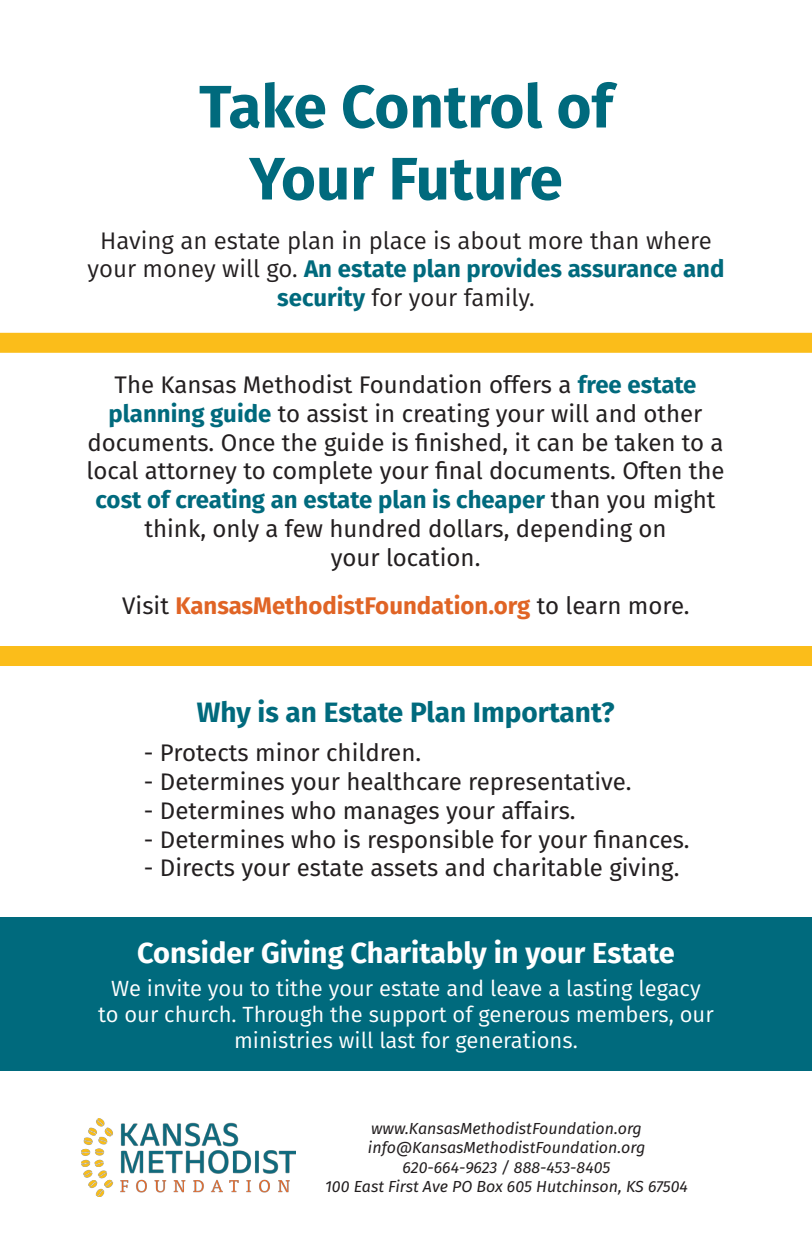
<style>
.page{position:relative;width:812px;height:1244px;background:#fff}
.page>*{position:absolute;margin:0;border:0;box-sizing:border-box;transform-origin:0 0}
.t1{font:700 60px/72px "Fira Sans";color:#006a7d;text-align:center}
.t2{font:700 29px "Fira Sans";color:#fff}
.t3{font:700 28px "Fira Sans";color:#006a7d}
.t4{font:24px/28.8px "Fira Sans";color:#231f20;text-align:center}
.t5{font:24px/28.8px "Fira Sans";color:#231f20;text-align:center}
.t6{font:700 24px "Fira Sans";color:#e06425}
.t7{font:22px/26.4px "Fira Sans";color:#fff;text-align:center}
.t8{font:italic 16px/19.2px "Fira Sans";color:#231f20;text-align:center}
.s1{font-weight:700;color:#006a7d}
.s2{font-weight:400;color:#231f20}
</style>
<div class="page">
<div style="left:0;top:918px;width:812px;height:153px;background:#006a7d"></div>
<div style="left:0;top:646px;width:812px;height:20px;background:#fbbd1a"></div>
<div style="left:0;top:333px;width:812px;height:20px;background:#fbbd1a"></div>
<img style="left:81px;top:1118px;width:215px;height:78px">
<h1 class="t1" style="left:199px;top:66px;width:415px">Take Control of<br>Your Future</h1>
<p class="t5" style="left:88px;top:225px;width:638px">Having an estate plan in place is about more than where your money will go. <span class="s1">An estate plan provides assurance and security</span> for your family.</p>
<p class="t4" style="left:87px;top:370px;width:640px">The Kansas Methodist Foundation offers a <span class="s1">free estate planning guide</span> to assist in creating your will and other documents. Once the guide is finished, it can be taken to a local attorney to complete your final documents. Often the <span class="s1">cost of creating an estate plan is cheaper</span> than you might think, only a few hundred dollars, depending on<br>your location.</p>
<p class="t6" style="left:122px;top:586px;width:569px"><span class="s2">Visit</span> KansasMethodistFoundation.org <span class="s2">to learn more.</span></p>
<p class="t3" style="left:197px;top:688px;width:419px">Why is an Estate Plan Important?</p>
<p class="t4" style="left:144px;top:738px;width:279px">- Protects minor children.</p>
<p class="t4" style="left:144px;top:767px;width:489px">- Determines your healthcare representative.</p>
<p class="t4" style="left:144px;top:795px;width:433px">- Determines who manages your affairs.</p>
<p class="t4" style="left:144px;top:824px;width:547px">- Determines who is responsible for your finances.</p>
<p class="t4" style="left:144px;top:853px;width:537px">- Directs your estate assets and charitable giving.</p>
<p class="t2" style="left:137px;top:929px;width:539px">Consider Giving Charitably in your Estate</p>
<p class="t7" style="left:98px;top:974px;width:617px">We invite you to tithe your estate and leave a lasting legacy<br>to our church. Through the support of generous members, our ministries will last for generations.</p>
<p class="t8" style="left:325px;top:1119px;width:364px">www.KansasMethodistFoundation.org info@KansasMethodistFoundation.org 620-664-9623 / 888-453-8405<br>100 East First Ave PO Box 605 Hutchinson, KS 67504</p>
</div>
